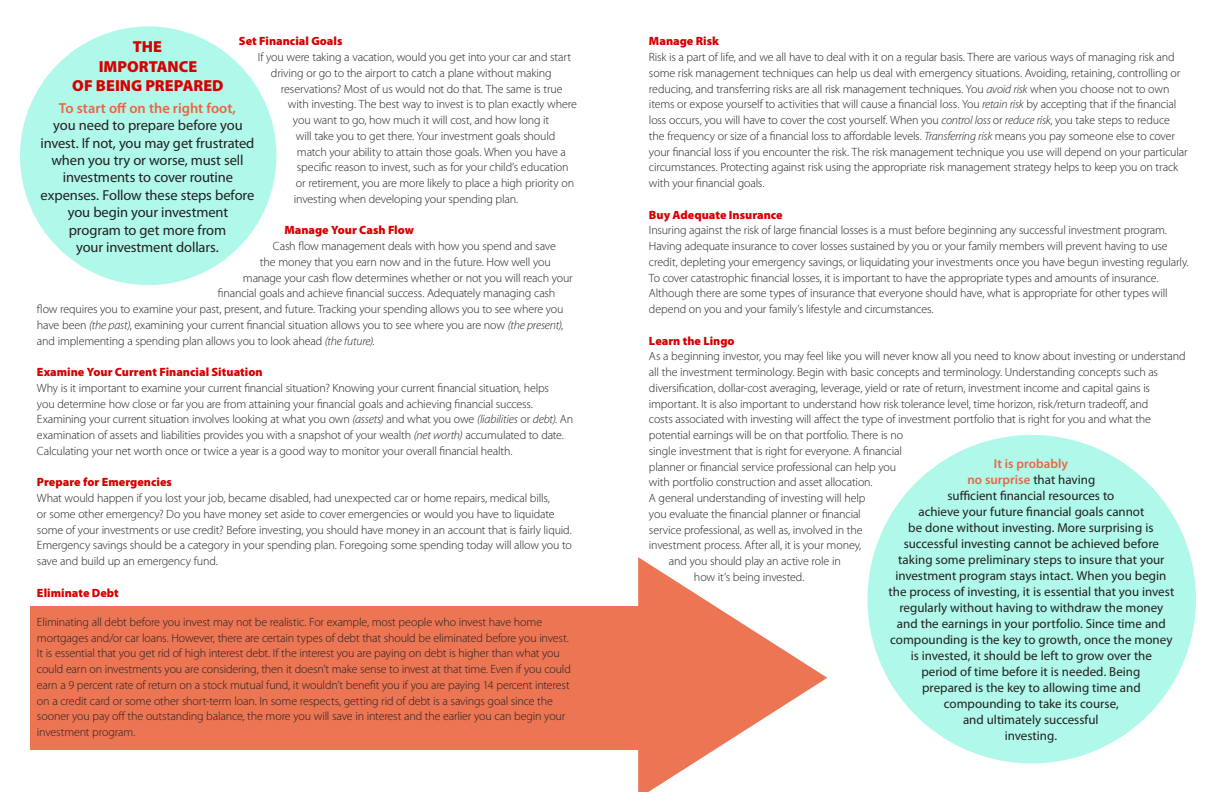
<style>
.page{position:relative;width:1224px;height:792px;background:#fff}
.page>*{position:absolute;margin:0;border:0;box-sizing:border-box;transform-origin:0 0}
.t1{font:900 16px/19.2px "Myriad Pro";color:#d60000;text-align:center}
.t2{font:14.5px/17.4px "Myriad Pro";letter-spacing:-.01em;color:#231f20;text-align:center}
.t3{font:13px/16px "Myriad Pro";color:#231f20;text-align:center}
.t4{font:300 12px/15.8px "Myriad Pro";letter-spacing:-.015em;color:#231f20}
.t5{font:900 12px "Myriad Pro";color:#d60000}
.s1{font-style:italic}
.s2{font-weight:600;color:#ea6640}
</style>
<div class="page">
<div style="left:30px;top:606px;width:676px;height:144px;background:#ec7553"></div>
<div style="left:20px;top:26px;width:256px;height:259px;background:#b0f8ea;border-radius:50%"></div>
<svg style="left:638px;top:557px;width:189px;height:235px;fill:#ec7553"></svg>
<div style="left:867px;top:435px;width:329px;height:328px;background:#b0f8ea;border-radius:50%"></div>
<p class="t5" style="left:239px;top:33px;width:105px">Set Financial Goals</p>
<p class="t4" style="left:258px;top:49px;width:315px">If you were taking a vacation, would you get into your car and start</p>
<p class="t4" style="left:271px;top:65px;width:282px">driving or go to the airport to catch a plane without making</p>
<p class="t4" style="left:281px;top:81px;width:283px">reservations? Most of us would not do that. The same is true</p>
<p class="t4" style="left:288px;top:97px;width:290px">with investing. The best way to invest is to plan exactly where</p>
<p class="t4" style="left:293px;top:112px;width:258px">you want to go, how much it will cost, and how long it</p>
<p class="t4" style="left:296px;top:128px;width:261px">will take you to get there. Your investment goals should</p>
<p class="t4" style="left:297px;top:144px;width:270px">match your ability to attain those goals. When you have a</p>
<p class="t4" style="left:297px;top:160px;width:273px">specific reason to invest, such as for your child’s education</p>
<p class="t4" style="left:296px;top:175px;width:280px">or retirement, you are more likely to place a high priority on</p>
<p class="t4" style="left:294px;top:191px;width:226px">investing when developing your spending plan.</p>
<p class="t5" style="left:284px;top:222px;width:131px">Manage Your Cash Flow</p>
<p class="t4" style="left:273px;top:238px;width:284px">Cash flow management deals with how you spend and save</p>
<p class="t4" style="left:260px;top:254px;width:292px">the money that you earn now and in the future. How well you</p>
<p class="t4" style="left:243px;top:270px;width:331px">manage your cash flow determines whether or not you will reach your</p>
<p class="t4" style="left:218px;top:286px;width:339px">financial goals and achieve financial success. Adequately managing cash</p>
<p class="t4" style="left:37px;top:301px;width:528px">flow requires you to examine your past, present, and future. Tracking your spending allows you to see where you</p>
<p class="t4" style="left:37px;top:317px;width:528px">have been <span class="s1">(the past)</span>, examining your current financial situation allows you to see where you are now <span class="s1">(the present)</span>,</p>
<p class="t4" style="left:37px;top:333px;width:339px">and implementing a spending plan allows you to look ahead <span class="s1">(the future)</span>.</p>
<p class="t5" style="left:37px;top:364px;width:227px">Examine Your Current Financial Situation</p>
<p class="t4" style="left:37px;top:380px;width:538px">Why is it important to examine your current financial situation? Knowing your current financial situation, helps<br>you determine how close or far you are from attaining your financial goals and achieving financial success.<br>Examining your current situation involves looking at what you own <span class="s1">(assets)</span> and what you owe <span class="s1">(liabilities</span> or <span class="s1">debt)</span>. An examination of assets and liabilities provides you with a snapshot of your wealth <span class="s1">(net worth)</span> accumulated to date.<br>Calculating your net worth once or twice a year is a good way to monitor your overall financial health.</p>
<p class="t5" style="left:37px;top:474px;width:137px">Prepare for Emergencies</p>
<p class="t4" style="left:37px;top:491px;width:536px">What would happen if you lost your job, became disabled, had unexpected car or home repairs, medical bills,<br>or some other emergency? Do you have money set aside to cover emergencies or would you have to liquidate some of your investments or use credit? Before investing, you should have money in an account that is fairly liquid.<br>Emergency savings should be a category in your spending plan. Foregoing some spending today will allow you to save and build up an emergency fund.</p>
<p class="t5" style="left:37px;top:585px;width:83px">Eliminate Debt</p>
<p class="t4" style="left:37px;top:614px;width:535px">Eliminating all debt before you invest may not be realistic. For example, most people who invest have home mortgages and/or car loans. However, there are certain types of debt that should be eliminated before you invest.<br>It is essential that you get rid of high interest debt. If the interest you are paying on debt is higher than what you could earn on investments you are considering, then it doesn’t make sense to invest at that time. Even if you could earn a 9 percent rate of return on a stock mutual fund, it wouldn’t benefit you if you are paying 14 percent interest on a credit card or some other short-term loan. In some respects, getting rid of debt is a savings goal since the sooner you pay off the outstanding balance, the more you will save in interest and the earlier you can begin your investment program.</p>
<p class="t1" style="left:72px;top:37px;width:153px">THE<br>IMPORTANCE<br>OF BEING PREPARED</p>
<p class="t2" style="left:40px;top:99px;width:216px"><span class="s2">To start off on the right foot,<br></span>you need to prepare before you invest. If not, you may get frustrated when you try or worse, must sell investments to cover routine expenses. Follow these steps before you begin your investment program to get more from<br>your investment dollars.</p>
<p class="t5" style="left:649px;top:33px;width:72px">Manage Risk</p>
<p class="t4" style="left:649px;top:49px;width:540px">Risk is a part of life, and we all have to deal with it on a regular basis. There are various ways of managing risk and some risk management techniques can help us deal with emergency situations. Avoiding, retaining, controlling or reducing, and transferring risks are all risk management techniques. You <span class="s1">avoid risk</span> when you choose not to own items or expose yourself to activities that will cause a financial loss. You <span class="s1">retain risk</span> by accepting that if the financial loss occurs, you will have to cover the cost yourself. When you <span class="s1">control loss</span> or <span class="s1">reduce risk</span>, you take steps to reduce the frequency or size of a financial loss to affordable levels. <span class="s1">Transferring risk</span> means you pay someone else to cover your financial loss if you encounter the risk. The risk management technique you use will depend on your particular circumstances. Protecting against risk using the appropriate risk management strategy helps to keep you on track with your financial goals.</p>
<p class="t5" style="left:649px;top:207px;width:135px">Buy Adequate Insurance</p>
<p class="t4" style="left:649px;top:223px;width:541px">Insuring against the risk of large financial losses is a must before beginning any successful investment program.<br>Having adequate insurance to cover losses sustained by you or your family members will prevent having to use credit, depleting your emergency savings, or liquidating your investments once you have begun investing regularly.<br>To cover catastrophic financial losses, it is important to have the appropriate types and amounts of insurance.<br>Although there are some types of insurance that everyone should have, what is appropriate for other types will depend on you and your family’s lifestyle and circumstances.</p>
<p class="t5" style="left:649px;top:333px;width:87px">Learn the Lingo</p>
<p class="t4" style="left:649px;top:349px;width:538px">As a beginning investor, you may feel like you will never know all you need to know about investing or understand</p>
<p class="t4" style="left:649px;top:364px;width:511px">all the investment terminology. Begin with basic concepts and terminology. Understanding concepts such as</p>
<p class="t4" style="left:649px;top:380px;width:503px">diversification, dollar-cost averaging, leverage, yield or rate of return, investment income and capital gains is</p>
<p class="t4" style="left:649px;top:396px;width:501px">important. It is also important to understand how risk tolerance level, time horizon, risk/return tradeoff, and</p>
<p class="t4" style="left:649px;top:412px;width:504px">costs associated with investing will affect the type of investment portfolio that is right for you and what the</p>
<p class="t4" style="left:649px;top:427px;width:256px">potential earnings will be on that portfolio. There is no</p>
<p class="t4" style="left:649px;top:443px;width:254px">single investment that is right for everyone. A financial</p>
<p class="t4" style="left:649px;top:459px;width:249px">planner or financial service professional can help you</p>
<p class="t4" style="left:649px;top:475px;width:225px">with portfolio construction and asset allocation.</p>
<p class="t4" style="left:649px;top:490px;width:218px">A general understanding of investing will help</p>
<p class="t4" style="left:649px;top:506px;width:213px">you evaluate the financial planner or financial</p>
<p class="t4" style="left:649px;top:522px;width:215px">service professional, as well as, involved in the</p>
<p class="t4" style="left:649px;top:538px;width:214px">investment process. After all, it is your money,</p>
<p class="t4" style="left:669px;top:553px;width:173px">and you should play an active role in</p>
<p class="t4" style="left:694px;top:569px;width:112px">how it’s being invested.</p>
<p class="t3" style="left:889px;top:456px;width:287px"><span class="s2">It is probably<br>no surprise</span> that having<br>sufficient financial resources to<br>achieve your future financial goals cannot<br>be done without investing. More surprising is successful investing cannot be achieved before taking some preliminary steps to insure that your investment program stays intact. When you begin the process of investing, it is essential that you invest regularly without having to withdraw the money and the earnings in your portfolio. Since time and compounding is the key to growth, once the money is invested, it should be left to grow over the<br>period of time before it is needed. Being<br>prepared is the key to allowing time and compounding to take its course,<br>and ultimately successful<br>investing.</p>
</div>
